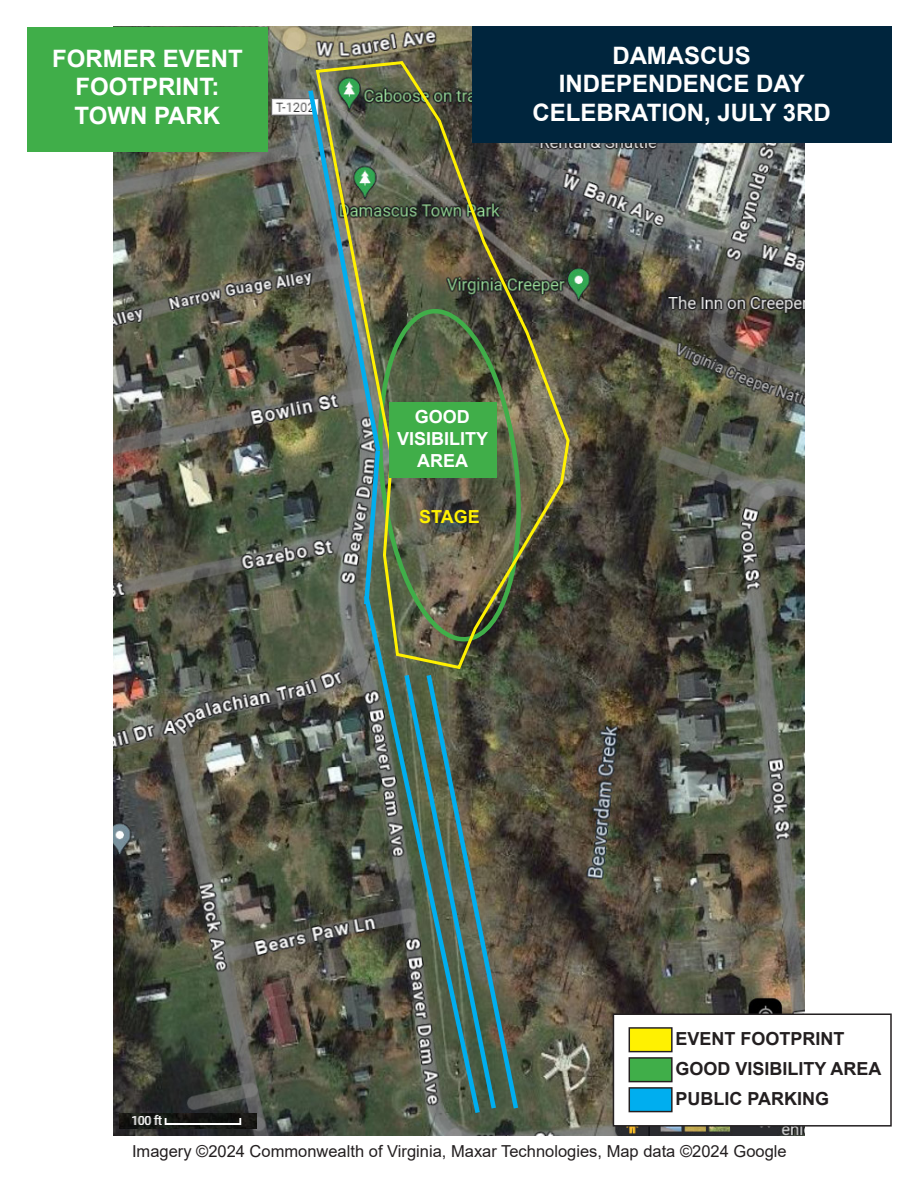
<style>
.page{position:relative;width:918px;height:1188px;background:#fff}
.page>*{position:absolute;margin:0;border:0;box-sizing:border-box;transform-origin:0 0}
.t1{font:700 24px "Arial";color:#fff}
.t2{font:700 18px "Arial";color:#231f20}
.t3{font:700 18px/21.6px "Arial";color:#fff;text-align:center}
.t4{font:700 18px "Arial";color:#fff101}
.t5{font:16.5px "Arial";color:#231f20}
</style>
<div class="page">
<img style="left:113px;top:27px;width:692px;height:1109px">
<img style="left:314px;top:59px;width:257px;height:612px">
<img style="left:305px;top:85px;width:78px;height:524px">
<img style="left:361px;top:591px;width:122px;height:527px">
<svg style="left:401px;top:670px;width:120px;height:443px"></svg>
<div style="left:389px;top:402px;width:108px;height:76px;background:#40ae49"></div>
<div style="left:27px;top:27px;width:241px;height:125px;background:#40ae49"></div>
<div style="left:613px;top:1014px;width:278px;height:112px;background:#fff"></div>
<div style="left:613px;top:1013px;width:279px;height:114px;border:2px solid #231f20"></div>
<div style="left:629px;top:1028px;width:43px;height:24px;background:#fff101"></div>
<div style="left:629px;top:1027px;width:44px;height:25px;border:1px solid #231f20"></div>
<div style="left:629px;top:1088px;width:43px;height:24px;background:#00aeef"></div>
<div style="left:629px;top:1087px;width:44px;height:25px;border:1px solid #231f20"></div>
<div style="left:629px;top:1058px;width:43px;height:24px;background:#40ae49"></div>
<div style="left:629px;top:1057px;width:44px;height:25px;border:1px solid #231f20"></div>
<div style="left:472px;top:27px;width:420px;height:116px;background:#00253d"></div>
<img style="left:120px;top:1113px;width:136px;height:16px">
<p class="t1" style="left:52px;top:41px;width:192px">FORMER EVENT</p>
<p class="t1" style="left:75px;top:70px;width:145px">FOOTPRINT:</p>
<p class="t1" style="left:75px;top:99px;width:147px">TOWN PARK</p>
<p class="t1" style="left:612px;top:38px;width:140px">DAMASCUS</p>
<p class="t1" style="left:559px;top:67px;width:247px">INDEPENDENCE DAY</p>
<p class="t1" style="left:533px;top:96px;width:300px">CELEBRATION, JULY 3RD</p>
<p class="t3" style="left:415px;top:406px;width:57px">GOOD</p>
<p class="t3" style="left:397px;top:428px;width:93px">VISIBILITY<br>AREA</p>
<p class="t4" style="left:419px;top:504px;width:62px">STAGE</p>
<p class="t2" style="left:676px;top:1026px;width:171px">EVENT FOOTPRINT</p>
<p class="t2" style="left:676px;top:1056px;width:208px">GOOD VISIBILITY AREA</p>
<p class="t2" style="left:676px;top:1086px;width:155px">PUBLIC PARKING</p>
<p class="t5" style="left:132px;top:1140px;width:656px">Imagery ©2024 Commonwealth of Virginia, Maxar Technologies, Map data ©2024 Google</p>
</div>
